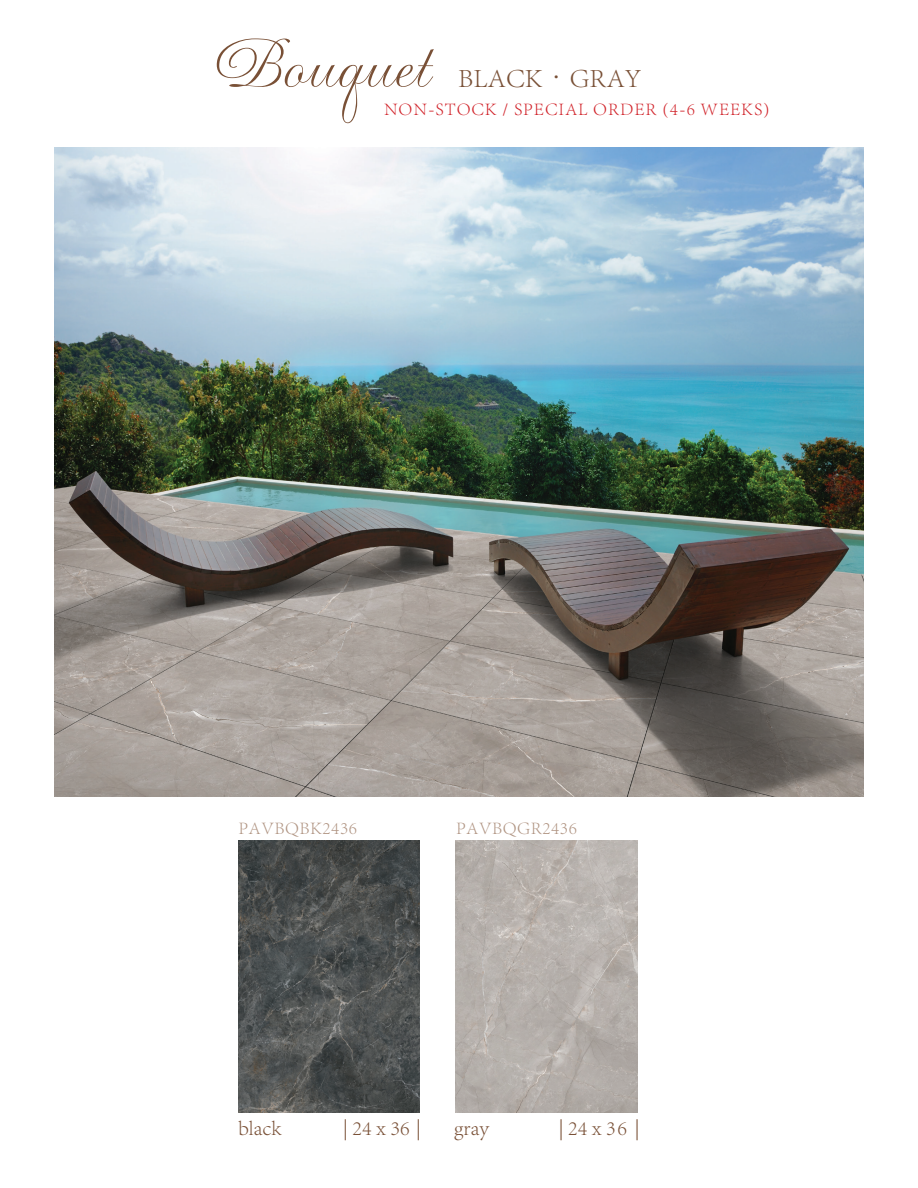
<style>
.page{position:relative;width:918px;height:1188px;background:#fff}
.page>*{position:absolute;margin:0;border:0;box-sizing:border-box;transform-origin:0 0}
.t1{font:72px "DEVON";color:#795036}
.t2{font:300 27px "Adobe Song Std";color:#795036}
.t3{font:300 21px "Adobe Song Std";color:#795036}
.t4{font:300 18px "Adobe Song Std";letter-spacing:.05em;color:#d1232a}
.t5{font:300 18px "Adobe Song Std";letter-spacing:.025em;color:#b09482}
</style>
<div class="page">
<img style="left:55px;top:148px;width:809px;height:648px">
<img style="left:456px;top:841px;width:181px;height:272px">
<img style="left:238px;top:841px;width:182px;height:272px">
<h1 class="t1" style="left:207px;top:20px;width:223px">Bouquet</h1>
<h2 class="t2" style="left:458px;top:62px;width:185px">BLACK·GRAY</h2>
<p class="t4" style="left:384px;top:98px;width:387px">NON-STOCK / SPECIAL ORDER (4-6 WEEKS)</p>
<p class="t5" style="left:238px;top:818px;width:120px">PAVBQBK2436</p>
<p class="t5" style="left:456px;top:818px;width:123px">PAVBQGR2436</p>
<p class="t3" style="left:238px;top:1116px;width:45px">black</p>
<p class="t3" style="left:343px;top:1116px;width:80px">| 24 x 36 |</p>
<p class="t3" style="left:454px;top:1116px;width:36px">gray</p>
<p class="t3" style="left:558px;top:1116px;width:83px">| 24 x 36 |</p>
</div>
